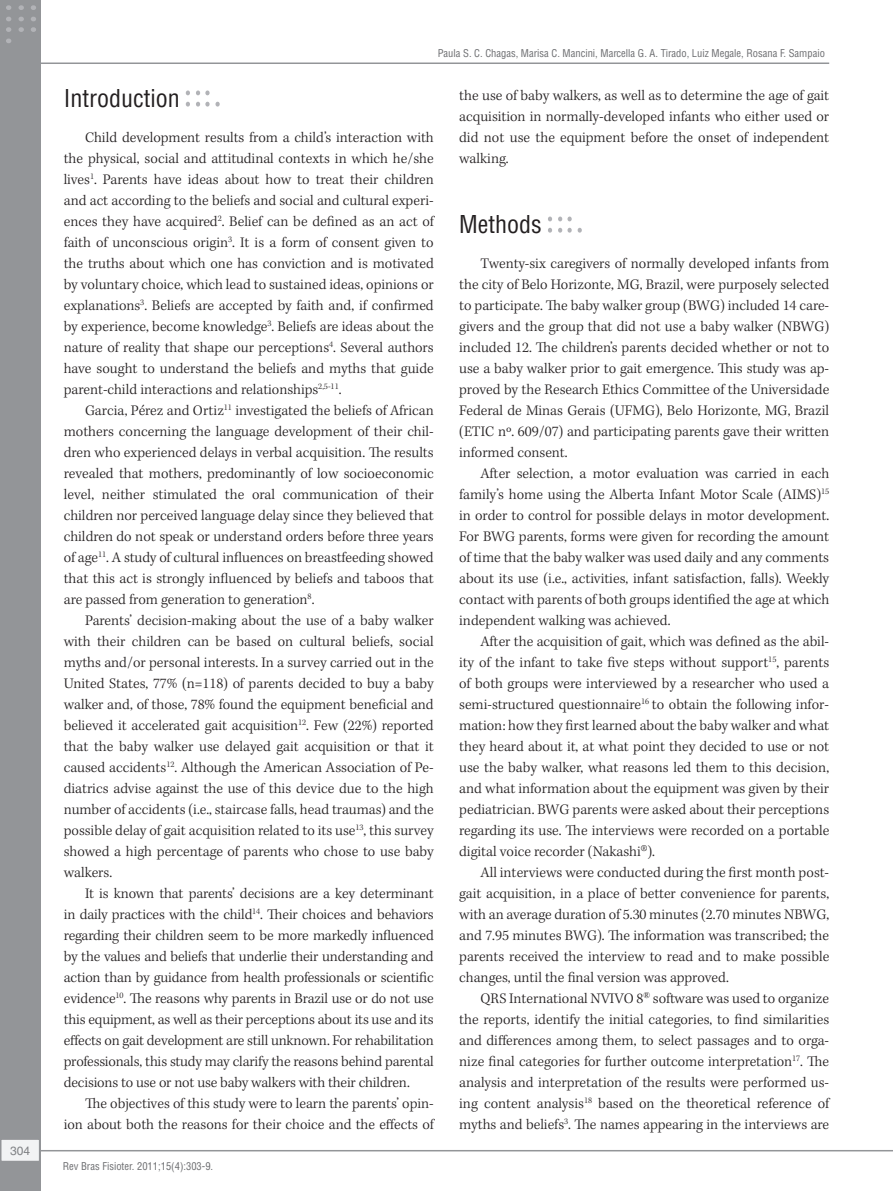
<style>
.page{position:relative;width:893px;height:1191px;background:#fff}
.page>*{position:absolute;margin:0;border:0;box-sizing:border-box;transform-origin:0 0}
.z04_0_Sub1{font:condensed 24px "Helvetica LT Std";color:#231f20}
.z05_0_texto_txt{font:300 15px/21px "Kepler Std";color:#231f20;text-align:justify}
.t1{font:12px "Helvetica LT Std";color:#808285}
.z06_2_cabecalho{font:condensed 10.5px "Helvetica LT Std";color:#6c6d70}
</style>
<div class="page">
<svg style="left:196px;top:102px;width:24px;height:5px"></svg>
<svg style="left:186px;top:102px;width:4px;height:5px"></svg>
<svg style="left:196px;top:90px;width:14px;height:5px"></svg>
<svg style="left:186px;top:90px;width:4px;height:5px"></svg>
<svg style="left:578px;top:228px;width:4px;height:5px"></svg>
<svg style="left:558px;top:228px;width:14px;height:5px"></svg>
<svg style="left:548px;top:228px;width:4px;height:5px"></svg>
<svg style="left:558px;top:216px;width:14px;height:5px"></svg>
<svg style="left:548px;top:216px;width:4px;height:5px"></svg>
<hr style="left:14px;top:1150px;width:879px;height:1px;background:#939598">
<hr style="left:13px;top:62px;width:816px;height:2px;background:#939598">
<div style="left:0;top:0;width:40px;height:1191px;background:#939598"></div>
<div style="left:1px;top:1139px;width:39px;height:22px;background:#f2f3f4"></div>
<div style="left:0;top:1138px;width:40px;height:24px;border:2px solid #939598"></div>
<svg style="left:6px;top:39px;width:5px;height:4px"></svg>
<svg style="left:6px;top:27px;width:5px;height:5px"></svg>
<svg style="left:6px;top:17px;width:5px;height:4px"></svg>
<svg style="left:6px;top:5px;width:5px;height:5px"></svg>
<svg style="left:19px;top:27px;width:5px;height:5px"></svg>
<svg style="left:19px;top:17px;width:5px;height:4px"></svg>
<svg style="left:19px;top:5px;width:5px;height:5px"></svg>
<svg style="left:31px;top:27px;width:5px;height:5px"></svg>
<svg style="left:31px;top:17px;width:5px;height:4px"></svg>
<svg style="left:31px;top:5px;width:5px;height:5px"></svg>
<p class="t1" style="left:10px;top:1143px;width:22px">304</p>
<p class="z06_2_cabecalho" style="left:438px;top:46px;width:389px">Paula S. C. Chagas, Marisa C. Mancini, Marcella G. A. Tirado, Luiz Megale, Rosana F. Sampaio</p>
<p class="z04_0_Sub1" style="left:64px;top:83px;width:117px">Introduction</p>
<p class="z05_0_texto_txt" style="left:64px;top:127px;width:371px;text-indent:21px">Child development results from a child’s interaction with the physical, social and attitudinal contexts in which he/she lives<sup>1</sup>. Parents have ideas about how to treat their children and act according to the beliefs and social and cultural experi&shy;ences they have acquired<sup>2</sup>. Belief can be defined as an act of faith of unconscious origin<sup>3</sup>. It is a form of consent given to the truths about which one has conviction and is motivated by voluntary choice, which lead to sustained ideas, opinions or explanations<sup>3</sup>. Beliefs are accepted by faith and, if confirmed by experience, become knowledge<sup>3</sup>. Beliefs are ideas about the nature of reality that shape our perceptions<sup>4</sup>. Several authors have sought to understand the beliefs and myths that guide parent-child interactions and relationships<sup>2,5-11</sup>.</p>
<p class="z05_0_texto_txt" style="left:64px;top:400px;width:371px;text-indent:21px">Garcia, Pérez and Ortiz<sup>11</sup> investigated the beliefs of African mothers concerning the language development of their chil&shy;dren who experienced delays in verbal acquisition. The results revealed that mothers, predominantly of low socioeconomic level, neither stimulated the oral communication of their children nor perceived language delay since they believed that children do not speak or understand orders before three years of age<sup>11</sup>. A study of cultural influences on breastfeeding showed that this act is strongly influenced by beliefs and taboos that are passed from generation to generation<sup>8</sup>.</p>
<p class="z05_0_texto_txt" style="left:64px;top:610px;width:371px;text-indent:21px">Parents’ decision-making about the use of a baby walker with their children can be based on cultural beliefs, social myths and/or personal interests. In a survey carried out in the United States, 77% (n=118) of parents decided to buy a baby walker and, of those, 78% found the equipment beneficial and believed it accelerated gait acquisition<sup>12</sup>. Few (22%) reported that the baby walker use delayed gait acquisition or that it caused accidents<sup>12</sup>. Although the American Association of Pe&shy;diatrics advise against the use of this device due to the high number of accidents (i.e., staircase falls, head traumas) and the possible delay of gait acquisition related to its use<sup>13</sup>, this survey showed a high percentage of parents who chose to use baby walkers.</p>
<p class="z05_0_texto_txt" style="left:64px;top:883px;width:371px;text-indent:21px">It is known that parents’ decisions are a key determinant in daily practices with the child<sup>14</sup>. Their choices and behaviors regarding their children seem to be more markedly influenced by the values and beliefs that underlie their understanding and action than by guidance from health professionals or scientific evidence<sup>10</sup>. The reasons why parents in Brazil use or do not use this equipment, as well as their perceptions about its use and its effects on gait development are still unknown. For rehabilitation professionals, this study may clarify the reasons behind parental decisions to use or not use baby walkers with their children.</p>
<p class="z05_0_texto_txt" style="left:64px;top:1093px;width:371px;text-align:right">The objectives of this study were to learn the parents’ opin&shy;ion about both the reasons for their choice and the effects of</p>
<p class="z06_2_cabecalho" style="left:63px;top:1160px;width:152px">Rev Bras Fisioter. 2011;15(4):303-9.</p>
<p class="z05_0_texto_txt" style="left:459px;top:85px;width:371px">the use of baby walkers, as well as to determine the age of gait acquisition in normally-developed infants who either used or did not use the equipment before the onset of independent walking.</p>
<p class="z04_0_Sub1" style="left:459px;top:209px;width:84px">Methods</p>
<p class="z05_0_texto_txt" style="left:459px;top:253px;width:371px;text-indent:21px">Twenty-six caregivers of normally developed infants from the city of Belo Horizonte, MG, Brazil, were purposely selected to participate. The baby walker group (BWG) included 14 care&shy;givers and the group that did not use a baby walker (NBWG) included 12. The children’s parents decided whether or not to use a baby walker prior to gait emergence. This study was ap&shy;proved by the Research Ethics Committee of the Universidade Federal de Minas Gerais (UFMG), Belo Horizonte, MG, Brazil (ETIC nº. 609/07) and participating parents gave their written informed consent.</p>
<p class="z05_0_texto_txt" style="left:459px;top:463px;width:371px;text-indent:21px">After selection, a motor evaluation was carried in each family’s home using the Alberta Infant Motor Scale (AIMS)<sup>15 </sup>in order to control for possible delays in motor development.<br>For BWG parents, forms were given for recording the amount of time that the baby walker was used daily and any comments about its use (i.e., activities, infant satisfaction, falls). Weekly contact with parents of both groups identified the age at which independent walking was achieved.</p>
<p class="z05_0_texto_txt" style="left:459px;top:631px;width:371px;text-indent:21px">After the acquisition of gait, which was defined as the abil&shy;ity of the infant to take five steps without support<sup>15</sup>, parents of both groups were interviewed by a researcher who used a semi-structured questionnaire<sup>16</sup> to obtain the following infor&shy;mation: how they first learned about the baby walker and what they heard about it, at what point they decided to use or not use the baby walker, what reasons led them to this decision, and what information about the equipment was given by their pediatrician. BWG parents were asked about their perceptions regarding its use. The interviews were recorded on a portable digital voice recorder (Nakashi<sup>®</sup>).</p>
<p class="z05_0_texto_txt" style="left:459px;top:862px;width:371px;text-indent:21px">All interviews were conducted during the first month post&shy;gait acquisition, in a place of better convenience for parents, with an average duration of 5.30 minutes (2.70 minutes NBWG, and 7.95 minutes BWG). The information was transcribed; the parents received the interview to read and to make possible changes, until the final version was approved.</p>
<p class="z05_0_texto_txt" style="left:459px;top:988px;width:371px;text-indent:21px">QRS International NVIVO 8<sup>®</sup> software was used to organize the reports, identify the initial categories, to find similarities and differences among them, to select passages and to orga&shy;nize final categories for further outcome interpretation<sup>17</sup>. The analysis and interpretation of the results were performed us&shy;ing content analysis<sup>18</sup> based on the theoretical reference of myths and beliefs<sup>3</sup>. The names appearing in the interviews are</p>
</div>
